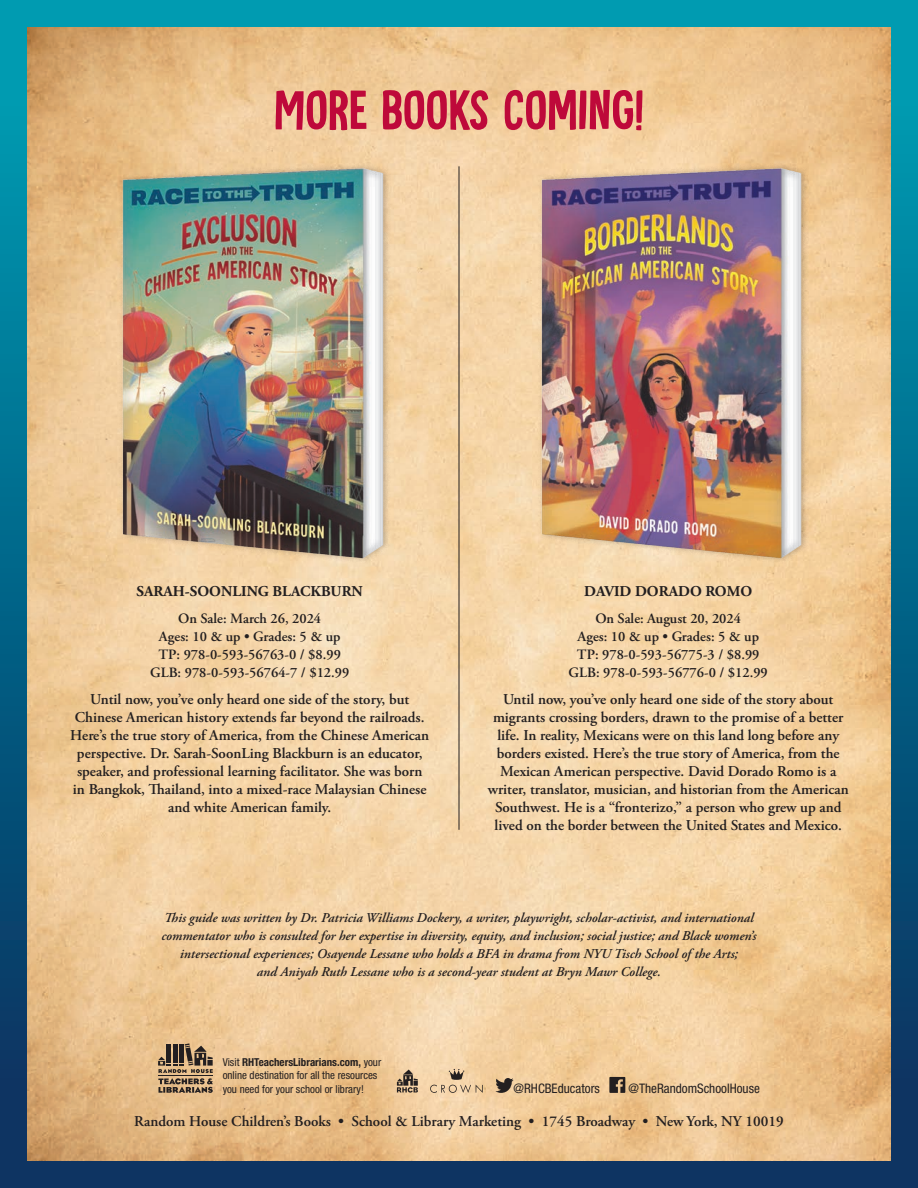
<style>
.page{position:relative;width:918px;height:1188px;background:#fff}
.page>*{position:absolute;margin:0;border:0;box-sizing:border-box;transform-origin:0 0}
.t1{font:57px "Tournedos";letter-spacing:.02em;color:#be093a}
.Book_descrip{font:600 15px/18px "Adobe Garamond Pro";color:#231f20;text-align:center}
.Book_author{font:700 15px "Adobe Garamond Pro";color:#231f20}
.Book_spec{font:600 14.25px/18px "Adobe Garamond Pro";color:#231f20;text-align:center}
.Guide_credit_ctr{font:italic 600 13.5px/18px "Adobe Garamond Pro";color:#231f20;text-align:center}
.t2{font:condensed 13.2px "Helvetica Neue LT Pro";color:#231f20}
.t3{font:condensed 10.95px "Helvetica Neue LT Pro";color:#231f20}
.t4{font:700 condensed 10.95px "Helvetica Neue LT Pro";color:#231f20}
.s1{font-weight:400}
</style>
<div class="page">
<div style="left:0;top:0;width:918px;height:1188px;background:linear-gradient(to bottom,#00a1b6,#0b2a5b)"></div>
<img style="left:27px;top:27px;width:864px;height:1134px">
<svg style="left:917px;top:0;width:1px;height:1188px"></svg>
<img style="left:105px;top:153px;width:302px;height:420px">
<img style="left:523px;top:153px;width:303px;height:420px">
<svg style="left:158px;top:1043px;width:55px;height:50px;background:#937b5e"></svg>
<svg style="left:397px;top:1070px;width:21px;height:23px"></svg>
<svg style="left:430px;top:1069px;width:53px;height:24px"></svg>
<svg style="left:495px;top:1078px;width:19px;height:15px"></svg>
<svg style="left:609px;top:1077px;width:16px;height:16px"></svg>
<hr style="left:459px;top:166px;width:1px;height:664px;background:#231f20">
<p class="t1" style="left:274px;top:78px;width:371px">MORE BOOKS COMING!</p>
<p class="Book_author" style="left:137px;top:582px;width:228px">SARAH-SOONLING BLACKBURN</p>
<p class="Book_spec" style="left:150px;top:610px;width:201px">On Sale: March 26, 2024<br>Ages: 10 &amp; up • Grades: 5 &amp; up<br>TP: 978-0-593-56763-0 / $8.99<br>GLB: 978-0-593-56764-7 / $12.99</p>
<p class="Book_descrip" style="left:70px;top:690px;width:361px">Until now, you’ve only heard one side of the story, but Chinese American history extends far beyond the railroads.<br>Here’s the true story of America, from the Chinese American perspective. Dr. Sarah-SoonLing Blackburn is an educator, speaker, and professional learning facilitator. She was born in Bangkok, Thailand, into a mixed-race Malaysian Chinese and white American family.</p>
<p class="Book_author" style="left:584px;top:582px;width:169px">DAVID DORADO ROMO</p>
<p class="Book_spec" style="left:569px;top:610px;width:201px">On Sale: August 20, 2024<br>Ages: 10 &amp; up • Grades: 5 &amp; up<br>TP: 978-0-593-56775-3 / $8.99<br>GLB: 978-0-593-56776-0 / $12.99</p>
<p class="Book_descrip" style="left:488px;top:690px;width:362px">Until now, you’ve only heard one side of the story about migrants crossing borders, drawn to the promise of a better life. In reality, Mexicans were on this land long before any borders existed. Here’s the true story of America, from the Mexican American perspective. David Dorado Romo is a writer, translator, musician, and historian from the American Southwest. He is a “fronterizo,” a person who grew up and lived on the border between the United States and Mexico.</p>
<p class="Guide_credit_ctr" style="left:161px;top:909px;width:597px">This guide was written by Dr. Patricia Williams Dockery, a writer, playwright, scholar-activist, and international commentator who is consulted for her expertise in diversity, equity, and inclusion; social justice; and Black women’s intersectional experiences; Osayende Lessane who holds a BFA in drama from NYU Tisch School of the Arts;<br>and Aniyah Ruth Lessane who is a second-year student at Bryn Mawr College.</p>
<p class="t4" style="left:223px;top:1055px;width:160px"><span class="s1">Visit</span> RHTeachersLibrarians.com, <span class="s1">your</span></p>
<p class="t3" style="left:223px;top:1069px;width:156px">online destination for all the resources</p>
<p class="t3" style="left:223px;top:1083px;width:143px">you need for your school or library!</p>
<p class="t2" style="left:514px;top:1080px;width:88px">@RHCBEducators</p>
<p class="t2" style="left:629px;top:1080px;width:133px">@TheRandomSchoolHouse</p>
<p class="Book_descrip" style="left:134px;top:1113px;width:651px">Random House Children’s Books • School &amp; Library Marketing • 1745 Broadway • New York, NY 10019</p>
</div>
